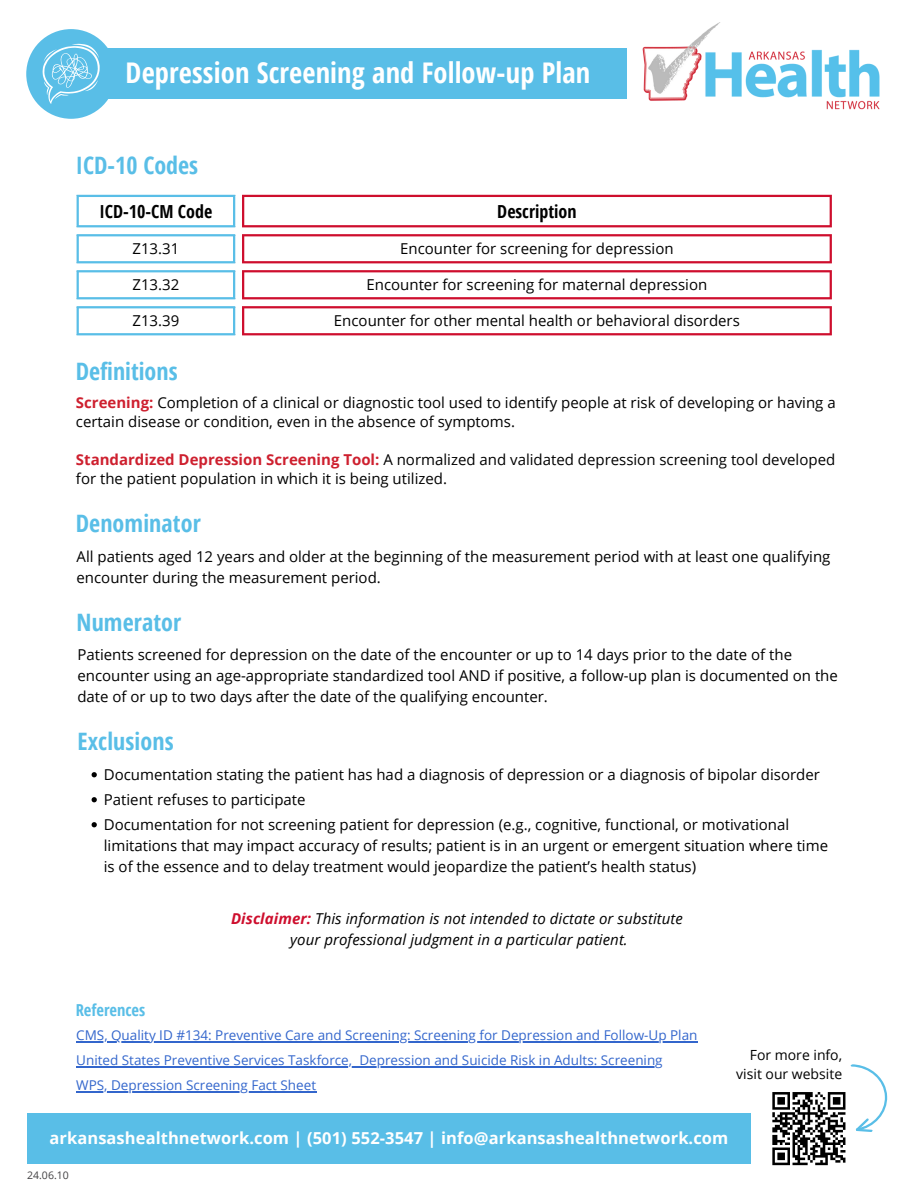
<style>
.page{position:relative;width:918px;height:1188px;background:#fff}
.page>*{position:absolute;margin:0;border:0;box-sizing:border-box;transform-origin:0 0}
.t1{font:700 28.5px "Open Sans Condensed";letter-spacing:.005em;color:#fff}
.t2{font:700 24px "Open Sans Condensed";letter-spacing:.005em;color:#59bee7}
.t3{font:700 18px "Open Sans Condensed";color:#000}
.t4{font:700 16.5px "Open Sans";letter-spacing:.005em;color:#fff}
.t5{font:700 16.5px "Open Sans Condensed";color:#59bee7}
.t6{font:15px/21px "Open Sans";color:#000}
.t7{font:italic 15px/20.2px "Open Sans";letter-spacing:.005em;color:#000;text-align:center}
.t8{font:13.95px/19.2px "Open Sans";color:#000;text-align:right}
.t9{font:13.5px "Open Sans";color:#36c}
.t10{font:10.5px "Open Sans";color:#424143}
.s1{font-weight:700;color:#ce202f}
.s2{font-weight:700;color:#ce0e2d}
.s3{font-style:italic}
</style>
<div class="page">
<div style="left:27px;top:1113px;width:724px;height:50px;background:#59bee7"></div>
<hr style="left:76px;top:1042px;width:622px;height:1px;background:#36c">
<hr style="left:76px;top:1066px;width:276px;height:1px;background:#36c">
<hr style="left:359px;top:1066px;width:304px;height:1px;background:#36c">
<hr style="left:76px;top:1091px;width:240px;height:1px;background:#36c">
<div style="left:26px;top:29px;width:90px;height:90px;background:#59bee7;border-radius:50%"></div>
<div style="left:108px;top:49px;width:519px;height:50px;background:#59bee7"></div>
<svg style="left:42px;top:44px;width:58px;height:60px"></svg>
<img style="left:642px;top:22px;width:237px;height:88px">
<svg style="left:772px;top:1064px;width:116px;height:101px"></svg>
<svg style="left:77px;top:195px;width:755px;height:140px"></svg>
<hr style="left:77px;top:197px;width:2px;height:28px;background:#59bee7">
<hr style="left:233px;top:197px;width:2px;height:28px;background:#59bee7">
<hr style="left:77px;top:195px;width:158px;height:2px;background:#59bee7">
<hr style="left:77px;top:225px;width:158px;height:2px;background:#59bee7">
<hr style="left:77px;top:236px;width:2px;height:25px;background:#59bee7">
<hr style="left:233px;top:236px;width:2px;height:25px;background:#59bee7">
<hr style="left:77px;top:234px;width:158px;height:2px;background:#59bee7">
<hr style="left:77px;top:261px;width:158px;height:2px;background:#59bee7">
<hr style="left:77px;top:272px;width:2px;height:25px;background:#59bee7">
<hr style="left:233px;top:272px;width:2px;height:25px;background:#59bee7">
<hr style="left:77px;top:270px;width:158px;height:2px;background:#59bee7">
<hr style="left:77px;top:297px;width:158px;height:2px;background:#59bee7">
<hr style="left:77px;top:308px;width:2px;height:25px;background:#59bee7">
<hr style="left:233px;top:308px;width:2px;height:25px;background:#59bee7">
<hr style="left:77px;top:306px;width:158px;height:2px;background:#59bee7">
<hr style="left:77px;top:333px;width:158px;height:2px;background:#59bee7">
<hr style="left:242px;top:197px;width:2px;height:28px;background:#ce0e2d">
<hr style="left:830px;top:197px;width:2px;height:28px;background:#ce0e2d">
<hr style="left:242px;top:195px;width:590px;height:2px;background:#ce0e2d">
<hr style="left:242px;top:225px;width:590px;height:2px;background:#ce0e2d">
<hr style="left:242px;top:236px;width:2px;height:25px;background:#ce0e2d">
<hr style="left:830px;top:236px;width:2px;height:25px;background:#ce0e2d">
<hr style="left:242px;top:234px;width:590px;height:2px;background:#ce0e2d">
<hr style="left:242px;top:261px;width:590px;height:2px;background:#ce0e2d">
<hr style="left:242px;top:272px;width:2px;height:25px;background:#ce0e2d">
<hr style="left:830px;top:272px;width:2px;height:25px;background:#ce0e2d">
<hr style="left:242px;top:270px;width:590px;height:2px;background:#ce0e2d">
<hr style="left:242px;top:297px;width:590px;height:2px;background:#ce0e2d">
<hr style="left:242px;top:308px;width:2px;height:25px;background:#ce0e2d">
<hr style="left:830px;top:308px;width:2px;height:25px;background:#ce0e2d">
<hr style="left:242px;top:306px;width:590px;height:2px;background:#ce0e2d">
<hr style="left:242px;top:333px;width:590px;height:2px;background:#ce0e2d">
<svg style="left:92px;top:772px;width:5px;height:5px"></svg>
<svg style="left:92px;top:797px;width:5px;height:5px"></svg>
<svg style="left:92px;top:822px;width:5px;height:5px"></svg>
<h2 class="t1" style="left:126px;top:52px;width:466px">Depression Screening and Follow-up Plan</h2>
<p class="t2" style="left:76px;top:148px;width:124px">ICD-10 Codes</p>
<h4 class="t3" style="left:99px;top:199px;width:114px">ICD-10-CM Code</h4>
<h2 class="t3" style="left:497px;top:199px;width:81px">Description</h2>
<h4 class="t6" style="left:132px;top:238px;width:48px">Z13.31</h4>
<h2 class="t6" style="left:400px;top:238px;width:275px">Encounter for screening for depression</h2>
<p class="t6" style="left:132px;top:274px;width:48px">Z13.32</p>
<p class="t6" style="left:367px;top:274px;width:342px">Encounter for screening for maternal depression</p>
<p class="t6" style="left:132px;top:310px;width:48px">Z13.39</p>
<h4 class="t6" style="left:334px;top:310px;width:407px">Encounter for other mental health or behavioral disorders</h4>
<h3 class="t2" style="left:76px;top:354px;width:103px">Definitions</h3>
<h4 class="t6" style="left:76px;top:392px;width:761px;line-height:19.2px"><span class="s1">Screening:</span> Completion of a clinical or diagnostic tool used to identify people at risk of developing or having a certain disease or condition, even in the absence of symptoms.</h4>
<h2 class="t6" style="left:76px;top:450px;width:761px;line-height:19.2px"><span class="s1">Standardized Depression Screening Tool:</span> A normalized and validated depression screening tool developed for the patient population in which it is being utilized.</h2>
<p class="t2" style="left:76px;top:507px;width:127px">Denominator</p>
<h2 class="t6" style="left:77px;top:546px;width:755px">All patients aged 12 years and older at the beginning of the measurement period with at least one qualifying encounter during the measurement period.</h2>
<h3 class="t2" style="left:77px;top:605px;width:106px">Numerator</h3>
<p class="t6" style="left:77px;top:644px;width:762px">Patients screened for depression on the date of the encounter or up to 14 days prior to the date of the encounter using an age-appropriate standardized tool AND if positive, a follow-up plan is documented on the date of or up to two days after the date of the qualifying encounter.</p>
<p class="t2" style="left:77px;top:725px;width:98px">Exclusions</p>
<h5 class="t6" style="left:104px;top:764px;width:718px">Documentation stating the patient has had a diagnosis of depression or a diagnosis of bipolar disorder</h5>
<p class="t6" style="left:104px;top:789px;width:203px">Patient refuses to participate</p>
<h5 class="t6" style="left:104px;top:814px;width:726px">Documentation for not screening patient for depression (e.g., cognitive, functional, or motivational limitations that may impact accuracy of results; patient is in an urgent or emergent situation where time is of the essence and to delay treatment would jeopardize the patient’s health status)</h5>
<p class="t7" style="left:231px;top:908px;width:453px"><span class="s2">Disclaimer:</span> This information is not intended to dictate or substitute your professional judgment in a particular patient.</p>
<p class="t5" style="left:76px;top:998px;width:71px">References</p>
<p class="t9" style="left:76px;top:1026px;width:623px">CMS, Quality ID #134: Preventive Care and Screening: Screening for Depression and Follow-Up Plan</p>
<p class="t9" style="left:76px;top:1051px;width:277px">United States Preventive Services Taskforce,</p>
<p class="t9" style="left:359px;top:1051px;width:305px">Depression and Suicide Risk in Adults: Screening</p>
<p class="t9" style="left:76px;top:1075px;width:241px">WPS, Depression Screening Fact Sheet</p>
<p class="t8" style="left:736px;top:1045px;width:107px">For more info, visit our website</p>
<p class="t4" style="left:49px;top:1126px;width:681px">arkansashealthnetwork.com <span class="s3">|</span> (501) 552-3547 | info@arkansashealthnetwork.com</p>
<h1 class="t10" style="left:27px;top:1168px;width:43px">24.06.10</h1>
</div>
